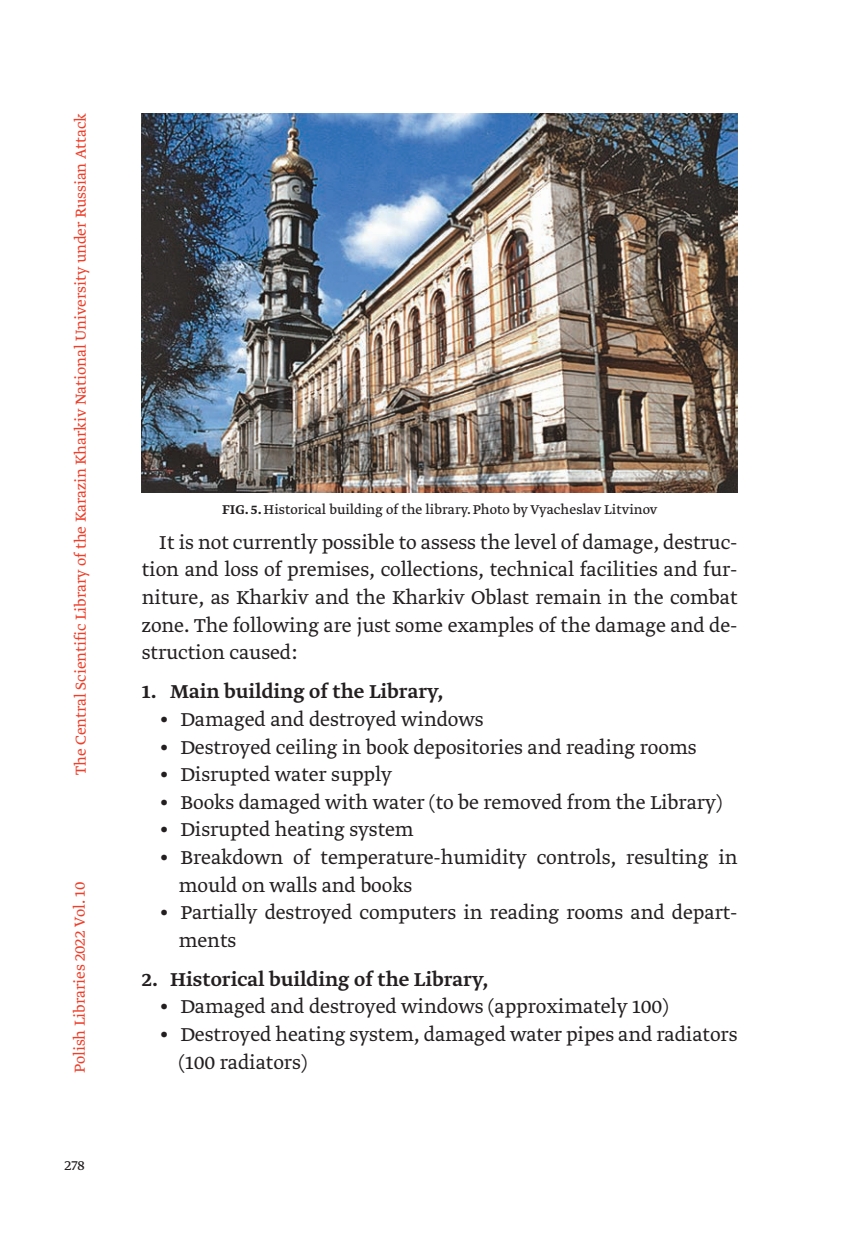
<style>
.page{position:relative;width:851px;height:1248px;background:#fff}
.page>*{position:absolute;margin:0;border:0;box-sizing:border-box;transform-origin:0 0}
.Body{font:22px/27.6px "Greta Text Pro Light Plus";color:#231f20}
.Body-2{font:22px "Greta Text Pro Medium Min";color:#231f20}
.t1{font:17px "Greta Text Pro Light Plus";color:#ef3e29}
.t2{font:16px "Greta Text Pro Light Plus";color:#231f20}
.Podpis_Foto{font:15px "Greta Text Pro Regular Min";color:#231f20}
.s1{font-family:"Greta Text Pro Medium Min"}
</style>
<div class="page">
<img style="left:142px;top:113px;width:595px;height:379px">
<p class="t1" style="left:70px;top:774px;width:662px;rotate:-90deg">The Central Scientific Library of the Karazin Kharkiv National University under Russian Attack</p>
<p class="t1" style="left:69px;top:1072px;width:193px;rotate:-90deg">Polish Libraries 2022 Vol. 10</p>
<p class="t2" style="left:64px;top:1155px;width:22px">278</p>
<p class="Podpis_Foto" style="left:222px;top:500px;width:437px"><span class="s1">FIG. 5.</span> Historical building of the library. Photo by Vyacheslav Litvinov</p>
<p class="Body" style="left:142px;top:529px;width:597px;text-align:justify;text-indent:17px">It is not currently possible to assess the level of damage, destruc&shy;tion and loss of premises, collections, technical facilities and fur&shy;niture, as Kharkiv and the Kharkiv Oblast remain in the combat zone. The following are just some examples of the damage and de&shy;struction caused:</p>
<p class="Body-2" style="left:142px;top:677px;width:303px">1. Main building of the Library,</p>
<p class="Body" style="left:159px;top:706px;width:326px">• Damaged and destroyed windows</p>
<p class="Body" style="left:159px;top:734px;width:539px">• Destroyed ceiling in book depositories and reading rooms</p>
<p class="Body" style="left:159px;top:761px;width:234px">• Disrupted water supply</p>
<p class="Body" style="left:159px;top:789px;width:564px">• Books damaged with water (to be removed from the Library)</p>
<p class="Body" style="left:159px;top:816px;width:256px">• Disrupted heating system</p>
<p class="Body" style="left:179px;top:844px;width:560px;text-indent:-20px">• Breakdown of temperature-humidity controls, resulting in mould on walls and books</p>
<p class="Body" style="left:179px;top:899px;width:560px;text-indent:-20px">• Partially destroyed computers in reading rooms and depart&shy;ments</p>
<p class="Body-2" style="left:142px;top:965px;width:348px">2. Historical building of the Library,</p>
<p class="Body" style="left:159px;top:993px;width:511px">• Damaged and destroyed windows (approximately 100)</p>
<p class="Body" style="left:179px;top:1021px;width:560px;text-indent:-20px">• Destroyed heating system, damaged water pipes and radiators (100 radiators)</p>
</div>
